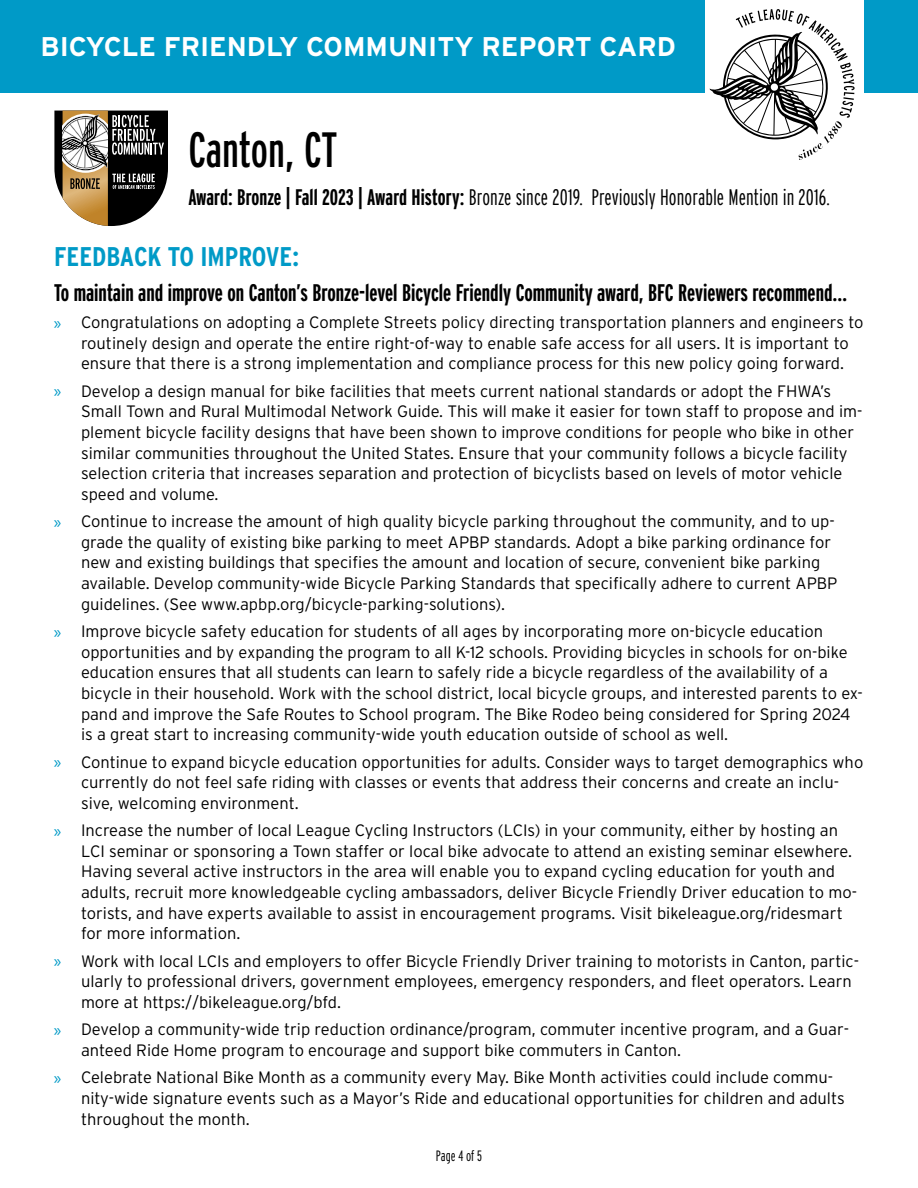
<style>
.page{position:relative;width:918px;height:1188px;background:#fff}
.page>*{position:absolute;margin:0;border:0;box-sizing:border-box;transform-origin:0 0}
.t1{font:extra-condensed 49.5px "Interstate";color:#000}
.t2{font:700 27px "Interstate";color:#fff}
.t3{font:700 27px "Interstate Condensed";color:#009ac7}
.t4{font:700 extra-condensed 24px "Interstate";color:#000}
.t5{font:300 22.5px "Interstate Compressed";color:#000}
.t6{font:300 16.5px/20.7px "Interstate";color:#000}
.t7{font:300 extra-condensed 15px "Interstate";color:#000}
.s1{font-weight:700}
.s2{font-family:"Myriad Pro";font-weight:400;font-size:18px;color:#009ac7}
</style>
<div class="page">
<div style="left:0;top:0;width:918px;height:93px;background:#009ac7"></div>
<div style="left:705px;top:0;width:159px;height:162px;background:#fff"></div>
<svg style="left:54px;top:111px;width:114px;height:115px"></svg>
<svg style="left:709px;top:9px;width:146px;height:151px"></svg>
<h2 class="t2" style="left:40px;top:32px;width:637px">BICYCLE FRIENDLY COMMUNITY REPORT CARD</h2>
<h1 class="t1" style="left:188px;top:119px;width:151px">Canton, CT</h1>
<h3 class="t5" style="left:188px;top:185px;width:643px"><span class="s1">Award: Bronze | Fall 2023 | Award History:</span> Bronze since 2019. Previously Honorable Mention in 2016.</h3>
<h2 class="t3" style="left:54px;top:242px;width:247px">FEEDBACK TO IMPROVE:</h2>
<h3 class="t4" style="left:54px;top:278px;width:795px">To maintain and improve on Canton’s Bronze-level Bicycle Friendly Community award, BFC Reviewers recommend…</h3>
<p class="t6" style="left:81px;top:312px;width:784px;text-indent:-27px"><span class="s2">»</span> Congratulations on adopting a Complete Streets policy directing transportation planners and engineers to routinely design and operate the entire right-of-way to enable safe access for all users. It is important to ensure that there is a strong implementation and compliance process for this new policy going forward.</p>
<p class="t6" style="left:81px;top:380px;width:783px;text-indent:-27px"><span class="s2">»</span> Develop a design manual for bike facilities that meets current national standards or adopt the FHWA’s Small Town and Rural Multimodal Network Guide. This will make it easier for town staff to propose and im&shy;plement bicycle facility designs that have been shown to improve conditions for people who bike in other similar communities throughout the United States. Ensure that your community follows a bicycle facility selection criteria that increases separation and protection of bicyclists based on levels of motor vehicle speed and volume.</p>
<p class="t6" style="left:81px;top:511px;width:758px;text-indent:-27px"><span class="s2">»</span> Continue to increase the amount of high quality bicycle parking throughout the community, and to up&shy;grade the quality of existing bike parking to meet APBP standards. Adopt a bike parking ordinance for new and existing buildings that specifies the amount and location of secure, convenient bike parking available. Develop community-wide Bicycle Parking Standards that specifically adhere to current APBP guidelines. (See www.apbp.org/bicycle-parking-solutions).</p>
<p class="t6" style="left:81px;top:621px;width:783px;text-indent:-27px"><span class="s2">»</span> Improve bicycle safety education for students of all ages by incorporating more on-bicycle education opportunities and by expanding the program to all K-12 schools. Providing bicycles in schools for on-bike education ensures that all students can learn to safely ride a bicycle regardless of the availability of a bicycle in their household. Work with the school district, local bicycle groups, and interested parents to ex&shy;pand and improve the Safe Routes to School program. The Bike Rodeo being considered for Spring 2024 is a great start to increasing community-wide youth education outside of school as well.</p>
<p class="t6" style="left:81px;top:751px;width:784px;text-indent:-27px"><span class="s2">»</span> Continue to expand bicycle education opportunities for adults. Consider ways to target demographics who currently do not feel safe riding with classes or events that address their concerns and create an inclu&shy;sive, welcoming environment.</p>
<p class="t6" style="left:81px;top:820px;width:778px;text-indent:-27px"><span class="s2">»</span> Increase the number of local League Cycling Instructors (LCIs) in your community, either by hosting an LCI seminar or sponsoring a Town staffer or local bike advocate to attend an existing seminar elsewhere.<br>Having several active instructors in the area will enable you to expand cycling education for youth and adults, recruit more knowledgeable cycling ambassadors, deliver Bicycle Friendly Driver education to mo&shy;torists, and have experts available to assist in encouragement programs. Visit bikeleague.org/ridesmart for more information.</p>
<p class="t6" style="left:81px;top:950px;width:780px;text-indent:-27px"><span class="s2">»</span> Work with local LCIs and employers to offer Bicycle Friendly Driver training to motorists in Canton, partic&shy;ularly to professional drivers, government employees, emergency responders, and fleet operators. Learn more at https://bikeleague.org/bfd.</p>
<p class="t6" style="left:81px;top:1019px;width:770px;text-indent:-27px"><span class="s2">»</span> Develop a community-wide trip reduction ordinance/program, commuter incentive program, and a Guar&shy;anteed Ride Home program to encourage and support bike commuters in Canton.</p>
<p class="t6" style="left:81px;top:1067px;width:765px;text-indent:-27px"><span class="s2">»</span> Celebrate National Bike Month as a community every May. Bike Month activities could include commu&shy;nity-wide signature events such as a Mayor’s Ride and educational opportunities for children and adults throughout the month.</p>
<p class="t7" style="left:436px;top:1147px;width:48px">Page 4 of 5</p>
</div>
